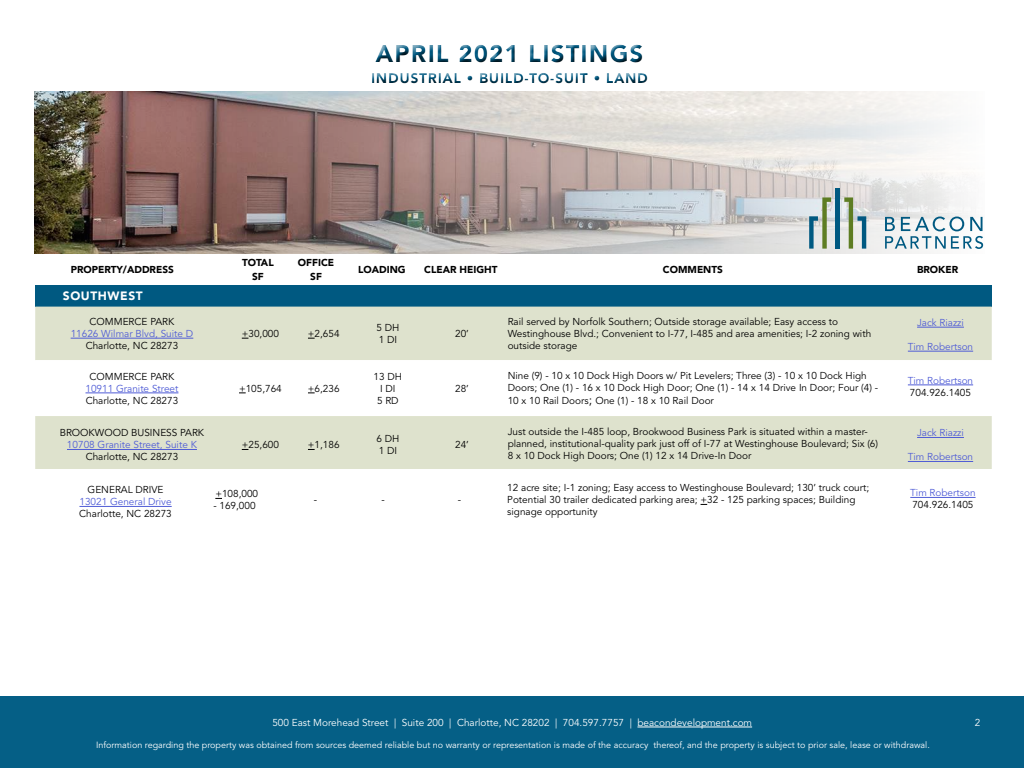
<style>
.page{position:relative;width:1024px;height:768px;background:#fff}
.page>*{position:absolute;margin:0;border:0;box-sizing:border-box;transform-origin:0 0}
.t1{font:900 24px "Avenir LT Std";letter-spacing:.05em;color:#005981}
.t2{font:900 14px "Avenir LT Std";letter-spacing:.05em;color:#005981}
.t3{font:900 12px "Avenir LT Std";letter-spacing:.05em;color:#fff}
.t4{font:10px/12px "Avenir LT Std";color:#000}
.t5{font:10px "Avenir LT Std";color:#4f5cd6}
.t6{font:10px "Avenir LT Std";color:#fff}
.t7{font:900 10px/14px "Avenir LT Std";color:#000;text-align:center}
.t8{font:9px "Avenir LT Std";color:#fff}
.s1{font-size:12px}
</style>
<div class="page">
<img style="left:34px;top:92px;width:950px;height:162px">
<div style="left:366px;top:40px;width:288px;height:50px;background:#000;opacity:.75"></div>
<hr style="left:836px;top:188px;width:4px;height:61px;background:#005981">
<svg style="left:844px;top:197px;width:22px;height:52px"></svg>
<svg style="left:809px;top:197px;width:22px;height:52px"></svg>
<svg style="left:885px;top:217px;width:98px;height:32px"></svg>
<div style="left:35px;top:285px;width:957px;height:22px;background:#005981"></div>
<div style="left:35px;top:307px;width:957px;height:162px;background:#dee2cd"></div>
<svg style="left:35px;top:360px;width:957px;height:56px"></svg>
<hr style="left:71px;top:338px;width:122px;height:1px;background:#4f5cd6">
<hr style="left:917px;top:327px;width:47px;height:1px;background:#4f5cd6">
<hr style="left:908px;top:351px;width:65px;height:1px;background:#4f5cd6">
<hr style="left:86px;top:393px;width:92px;height:1px;background:#4f5cd6">
<hr style="left:908px;top:385px;width:65px;height:1px;background:#4f5cd6">
<hr style="left:67px;top:449px;width:130px;height:1px;background:#4f5cd6">
<hr style="left:917px;top:437px;width:47px;height:1px;background:#4f5cd6">
<hr style="left:908px;top:461px;width:65px;height:1px;background:#4f5cd6">
<hr style="left:79px;top:506px;width:93px;height:1px;background:#4f5cd6">
<hr style="left:910px;top:497px;width:66px;height:1px;background:#4f5cd6">
<div style="left:0;top:697px;width:1024px;height:71px;background:#055f86"></div>
<hr style="left:637px;top:727px;width:115px;height:1px;background:#fff">
<h1 class="t1" style="left:376px;top:39px;width:269px">APRIL 2021 LISTINGS</h1>
<h2 class="t2" style="left:371px;top:69px;width:278px">INDUSTRIAL • BUILD-TO-SUIT • LAND</h2>
<p class="t7" style="left:71px;top:263px;width:105px">PROPERTY/ADDRESS</p>
<p class="t7" style="left:242px;top:256px;width:33px">TOTAL<br>SF</p>
<p class="t7" style="left:298px;top:256px;width:38px">OFFICE<br>SF</p>
<p class="t7" style="left:358px;top:263px;width:49px">LOADING</p>
<p class="t7" style="left:424px;top:263px;width:75px">CLEAR HEIGHT</p>
<p class="t7" style="left:663px;top:263px;width:61px">COMMENTS</p>
<p class="t7" style="left:917px;top:263px;width:43px">BROKER</p>
<p class="t3" style="left:63px;top:289px;width:81px">SOUTHWEST</p>
<p class="t4" style="left:90px;top:316px;width:86px">COMMERCE PARK</p>
<p class="t5" style="left:71px;top:328px;width:124px">11626 Wilmar Blvd, Suite D</p>
<p class="t4" style="left:86px;top:340px;width:94px">Charlotte, NC 28273</p>
<p class="t4" style="left:508px;top:316px;width:365px">Rail served by Norfolk Southern; Outside storage available; Easy access to<br>Westinghouse Blvd.; Convenient to I-77, I-485 and area amenities; I-2 zoning with outside storage</p>
<p class="t5" style="left:917px;top:317px;width:48px">Jack Riazzi</p>
<p class="t4" style="left:242px;top:328px;width:39px">+30,000</p>
<p class="t4" style="left:308px;top:328px;width:33px">+2,654</p>
<p class="t4" style="left:376px;top:322px;width:24px">5 DH<br>1 DI</p>
<p class="t4" style="left:455px;top:328px;width:15px">20’</p>
<p class="t5" style="left:908px;top:341px;width:67px">Tim Robertson</p>
<p class="t4" style="left:90px;top:371px;width:86px">COMMERCE PARK</p>
<p class="t5" style="left:86px;top:383px;width:94px">10911 Granite Street</p>
<p class="t4" style="left:86px;top:395px;width:94px">Charlotte, NC 28273</p>
<p class="t4" style="left:239px;top:383px;width:44px">+105,764</p>
<p class="t4" style="left:308px;top:383px;width:33px">+6,236</p>
<p class="t4" style="left:374px;top:371px;width:30px;text-align:center">13 DH<br>I DI<br>5 RD</p>
<p class="t4" style="left:455px;top:383px;width:15px">28’</p>
<p class="t4" style="left:508px;top:370px;width:372px">Nine (9) - 10 x 10 Dock High Doors w/ Pit Levelers; Three (3) - 10 x 10 Dock High<br>Doors; One (1) - 16 x 10 Dock High Door; One (1) - 14 x 14 Drive In Door; Four (4) -</p>
<p class="t4" style="left:508px;top:395px;width:208px">10 x 10 Rail Doors<span class="s1">;</span> One (1) - 18 x 10 Rail Door</p>
<p class="t5" style="left:908px;top:375px;width:67px">Tim Robertson</p>
<p class="t4" style="left:910px;top:387px;width:63px">704.926.1405</p>
<p class="t4" style="left:60px;top:427px;width:146px">BROOKWOOD BUSINESS PARK</p>
<p class="t5" style="left:67px;top:439px;width:131px">10708 Granite Street, Suite K</p>
<p class="t4" style="left:86px;top:451px;width:94px">Charlotte, NC 28273</p>
<p class="t4" style="left:242px;top:439px;width:39px">+25,600</p>
<p class="t4" style="left:308px;top:439px;width:33px">+1,186</p>
<p class="t4" style="left:376px;top:433px;width:24px">6 DH<br>1 DI</p>
<p class="t4" style="left:455px;top:439px;width:15px">24’</p>
<p class="t4" style="left:508px;top:426px;width:372px">Just outside the I-485 loop, Brookwood Business Park is situated within a master&shy;planned, institutional-quality park just off of I-77 at Westinghouse Boulevard; Six (6)<br>8 x 10 Dock High Doors; One (1) 12 x 14 Drive-In Door</p>
<p class="t5" style="left:917px;top:427px;width:48px">Jack Riazzi</p>
<p class="t5" style="left:908px;top:451px;width:67px">Tim Robertson</p>
<p class="t4" style="left:88px;top:484px;width:78px">GENERAL DRIVE</p>
<p class="t5" style="left:79px;top:496px;width:94px">13021 General Drive</p>
<p class="t4" style="left:79px;top:508px;width:94px">Charlotte, NC 28273</p>
<p class="t4" style="left:215px;top:488px;width:44px">+108,000</p>
<p class="t4" style="left:213px;top:500px;width:44px">- 169,000</p>
<p class="t4" style="left:314px;top:494px;width:5px">-</p>
<p class="t4" style="left:381px;top:494px;width:5px">-</p>
<p class="t4" style="left:458px;top:494px;width:5px">-</p>
<p class="t4" style="left:507px;top:482px;width:363px">12 acre site; I-1 zoning; Easy access to Westinghouse Boulevard; 130’ truck court;<br>Potential 30 trailer dedicated parking area; +32 - 125 parking spaces; Building signage opportunity</p>
<p class="t5" style="left:910px;top:487px;width:67px">Tim Robertson</p>
<p class="t4" style="left:912px;top:499px;width:63px">704.926.1405</p>
<p class="t6" style="left:272px;top:717px;width:481px">500 East Morehead Street | Suite 200 | Charlotte, NC 28202 | 704.597.7757 | beacondevelopment.com</p>
<p class="t6" style="left:975px;top:717px;width:7px">2</p>
<p class="t8" style="left:96px;top:740px;width:835px">Information regarding the property was obtained from sources deemed reliable but no warranty or representation is made of the accuracy thereof, and the property is subject to prior sale, lease or withdrawal.</p>
</div>
